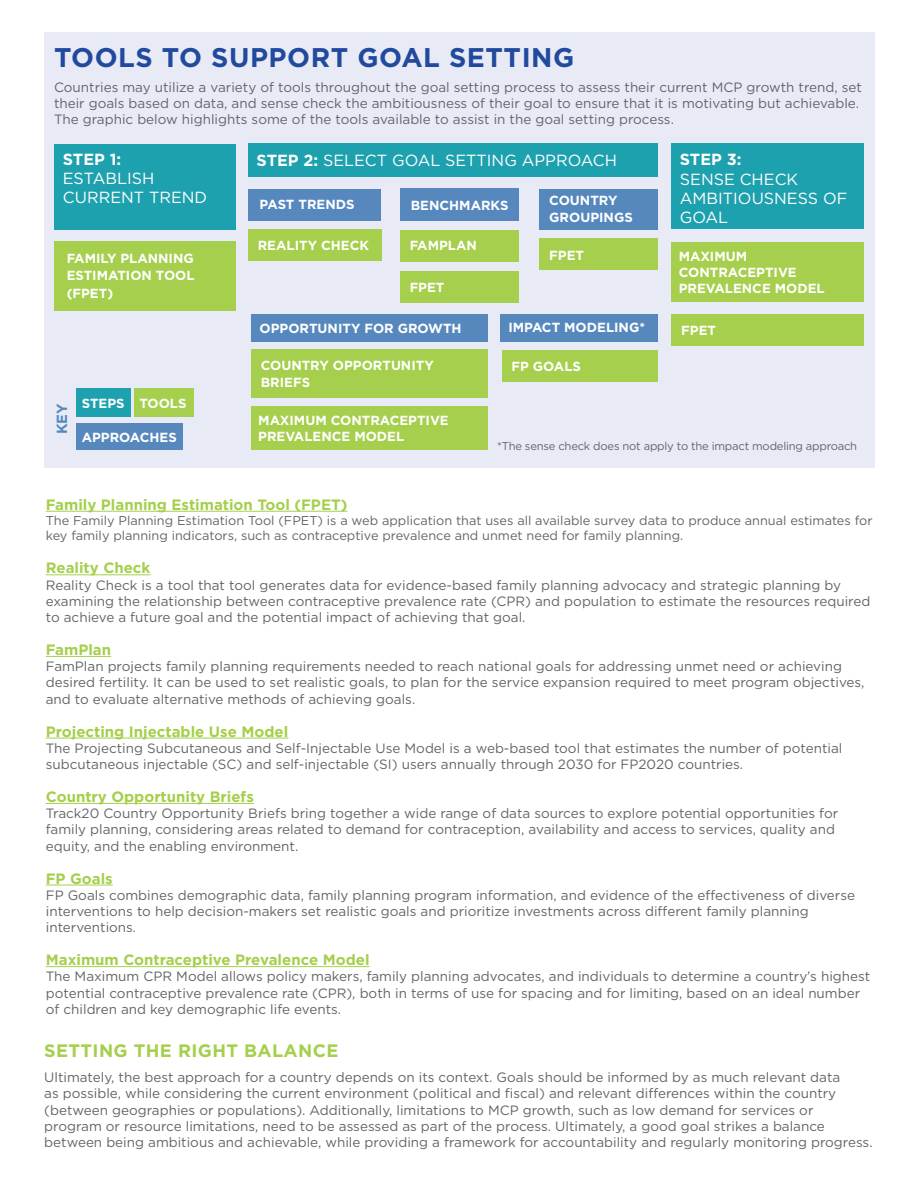
<style>
.page{position:relative;width:918px;height:1188px;background:#fff}
.page>*{position:absolute;margin:0;border:0;box-sizing:border-box;transform-origin:0 0}
.t1{font:700 27px "Gotham";letter-spacing:.02em;color:#214a9f}
.t2{font:700 18px "Gotham";letter-spacing:.02em;color:#a5cf4d}
.t3{font:16.05px/19.4px "Gotham";color:#fff}
.t4{font:700 16.05px "Gotham";color:#fff}
.t5{font:700 15px "Gotham";color:#a5cf4d}
.t6{font:700 15px "Gotham";color:#a5cf4b}
.t7{font:700 14.7px "Gotham";color:#5688be}
.t8{font:13.5px/16.2px "Gotham";color:#636466}
.t9{font:700 13.2px/17.5px "Gotham";color:#fff}
.t10{font:12.75px/15.3px "Gotham";color:#636466}
.t11{font:11.25px "Gotham";letter-spacing:-.02em;color:#636466}
.s1{font-weight:700}
</style>
<div class="page">
<div style="left:44px;top:32px;width:831px;height:436px;background:#e8ebf5"></div>
<div style="left:54px;top:144px;width:181px;height:85px;background:#1ea1ae"></div>
<div style="left:671px;top:144px;width:193px;height:85px;background:#1ea1ae"></div>
<div style="left:251px;top:314px;width:236px;height:28px;background:#5688be"></div>
<hr style="left:46px;top:511px;width:301px;height:1px;background:#a5cf4d">
<hr style="left:46px;top:574px;width:104px;height:1px;background:#a5cf4d">
<hr style="left:46px;top:656px;width:65px;height:1px;background:#a5cf4d">
<hr style="left:46px;top:738px;width:242px;height:1px;background:#a5cf4b">
<hr style="left:46px;top:803px;width:208px;height:1px;background:#a5cf4b">
<hr style="left:46px;top:885px;width:67px;height:1px;background:#a5cf4b">
<hr style="left:46px;top:966px;width:324px;height:1px;background:#a5cf4d">
<div style="left:54px;top:242px;width:181px;height:69px;background:#a5cf4c"></div>
<div style="left:248px;top:189px;width:133px;height:31px;background:#5688be"></div>
<div style="left:400px;top:189px;width:118px;height:32px;background:#5688be"></div>
<div style="left:540px;top:189px;width:118px;height:40px;background:#5688be"></div>
<div style="left:500px;top:314px;width:158px;height:28px;background:#5688be"></div>
<div style="left:248px;top:229px;width:133px;height:32px;background:#a5cf4c"></div>
<div style="left:400px;top:230px;width:118px;height:32px;background:#a5cf4c"></div>
<div style="left:400px;top:271px;width:118px;height:32px;background:#a5cf4c"></div>
<div style="left:540px;top:238px;width:118px;height:32px;background:#a5cf4c"></div>
<div style="left:248px;top:144px;width:410px;height:33px;background:#1ea1ae"></div>
<div style="left:251px;top:350px;width:236px;height:48px;background:#a5cf4c"></div>
<div style="left:251px;top:406px;width:236px;height:44px;background:#a5cf4c"></div>
<div style="left:502px;top:350px;width:156px;height:32px;background:#a5cf4c"></div>
<div style="left:671px;top:242px;width:193px;height:60px;background:#a5cf4c"></div>
<div style="left:671px;top:314px;width:193px;height:32px;background:#a5cf4c"></div>
<div style="left:76px;top:389px;width:55px;height:28px;background:#1ea1ae"></div>
<div style="left:76px;top:424px;width:107px;height:26px;background:#5688be"></div>
<div style="left:134px;top:389px;width:59px;height:28px;background:#a5cf4c"></div>
<h1 class="t1" style="left:54px;top:39px;width:522px">TOOLS TO SUPPORT GOAL SETTING</h1>
<p class="t8" style="left:54px;top:79px;width:809px">Countries may utilize a variety of tools throughout the goal setting process to assess their current MCP growth trend, set their goals based on data, and sense check the ambitiousness of their goal to ensure that it is motivating but achievable.<br>The graphic below highlights some of the tools available to assist in the goal setting process.</p>
<p class="t4" style="left:63px;top:148px;width:60px">STEP 1:</p>
<p class="t3" style="left:63px;top:168px;width:146px">ESTABLISH<br>CURRENT TREND</p>
<p class="t9" style="left:67px;top:249px;width:129px;text-align:justify">FAMILY PLANNING ESTIMATION TOOL (FPET)</p>
<p class="t7" style="left:52px;top:434px;width:32px;rotate:-90deg">KEY</p>
<p class="t9" style="left:82px;top:394px;width:106px">STEPS TOOLS</p>
<p class="t9" style="left:82px;top:429px;width:97px">APPROACHES</p>
<p class="t3" style="left:257px;top:150px;width:362px"><span class="s1">STEP 2:</span> SELECT GOAL SETTING APPROACH</p>
<p class="t4" style="left:680px;top:149px;width:63px">STEP 3:</p>
<p class="t3" style="left:680px;top:169px;width:169px">SENSE CHECK<br>AMBITIOUSNESS OF<br>GOAL</p>
<p class="t9" style="left:260px;top:196px;width:96px">PAST TRENDS</p>
<p class="t9" style="left:411px;top:197px;width:99px">BENCHMARKS</p>
<p class="t9" style="left:549px;top:191px;width:85px">COUNTRY<br>GROUPINGS</p>
<p class="t9" style="left:258px;top:237px;width:113px">REALITY CHECK</p>
<p class="t9" style="left:410px;top:236px;width:69px">FAMPLAN</p>
<p class="t9" style="left:410px;top:279px;width:36px">FPET</p>
<p class="t9" style="left:549px;top:246px;width:36px">FPET</p>
<p class="t9" style="left:260px;top:319px;width:204px">OPPORTUNITY FOR GROWTH</p>
<p class="t9" style="left:508px;top:319px;width:138px">IMPACT MODELING*</p>
<p class="t9" style="left:679px;top:249px;width:148px;line-height:15.8px">MAXIMUM<br>CONTRACEPTIVE<br>PREVALENCE MODEL</p>
<p class="t9" style="left:681px;top:322px;width:36px">FPET</p>
<p class="t9" style="left:261px;top:356px;width:175px">COUNTRY OPPORTUNITY<br>BRIEFS</p>
<p class="t9" style="left:258px;top:413px;width:192px;line-height:15.8px">MAXIMUM CONTRACEPTIVE<br>PREVALENCE MODEL</p>
<p class="t9" style="left:512px;top:358px;width:71px">FP GOALS</p>
<p class="t11" style="left:497px;top:439px;width:362px">*The sense check does not apply to the impact modeling approach</p>
<p class="t5" style="left:46px;top:494px;width:303px">Family Planning Estimation Tool (FPET)</p>
<p class="t10" style="left:46px;top:513px;width:828px">The Family Planning Estimation Tool (FPET) is a web application that uses all available survey data to produce annual estimates for key family planning indicators, such as contraceptive prevalence and unmet need for family planning.</p>
<p class="t5" style="left:46px;top:558px;width:106px">Reality Check</p>
<p class="t8" style="left:46px;top:576px;width:826px">Reality Check is a tool that tool generates data for evidence-based family planning advocacy and strategic planning by examining the relationship between contraceptive prevalence rate (CPR) and population to estimate the resources required to achieve a future goal and the potential impact of achieving that goal.</p>
<p class="t5" style="left:46px;top:640px;width:67px">FamPlan</p>
<p class="t8" style="left:46px;top:658px;width:820px">FamPlan projects family planning requirements needed to reach national goals for addressing unmet need or achieving desired fertility. It can be used to set realistic goals, to plan for the service expansion required to meet program objectives, and to evaluate alternative methods of achieving goals.</p>
<p class="t6" style="left:46px;top:721px;width:244px">Projecting Injectable Use Model</p>
<p class="t8" style="left:46px;top:740px;width:798px">The Projecting Subcutaneous and Self-Injectable Use Model is a web-based tool that estimates the number of potential subcutaneous injectable (SC) and self-injectable (SI) users annually through 2030 for FP2020 countries.</p>
<p class="t6" style="left:46px;top:787px;width:210px">Country Opportunity Briefs</p>
<p class="t8" style="left:46px;top:805px;width:794px">Track20 Country Opportunity Briefs bring together a wide range of data sources to explore potential opportunities for family planning, considering areas related to demand for contraception, availability and access to services, quality and equity, and the enabling environment.</p>
<p class="t6" style="left:46px;top:868px;width:69px">FP Goals</p>
<p class="t8" style="left:46px;top:887px;width:811px">FP Goals combines demographic data, family planning program information, and evidence of the effectiveness of diverse interventions to help decision-makers set realistic goals and prioritize investments across different family planning interventions.</p>
<p class="t5" style="left:46px;top:950px;width:325px">Maximum Contraceptive Prevalence Model</p>
<p class="t8" style="left:46px;top:968px;width:826px">The Maximum CPR Model allows policy makers, family planning advocates, and individuals to determine a country’s highest potential contraceptive prevalence rate (CPR), both in terms of use for spacing and for limiting, based on an ideal number of children and key demographic life events.</p>
<h2 class="t2" style="left:44px;top:1039px;width:296px">SETTING THE RIGHT BALANCE</h2>
<p class="t8" style="left:44px;top:1069px;width:830px">Ultimately, the best approach for a country depends on its context. Goals should be informed by as much relevant data<br>as possible, while considering the current environment (political and fiscal) and relevant differences within the country (between geographies or populations). Additionally, limitations to MCP growth, such as low demand for services or program or resource limitations, need to be assessed as part of the process. Ultimately, a good goal strikes a balance between being ambitious and achievable, while providing a framework for accountability and regularly monitoring progress.</p>
</div>
